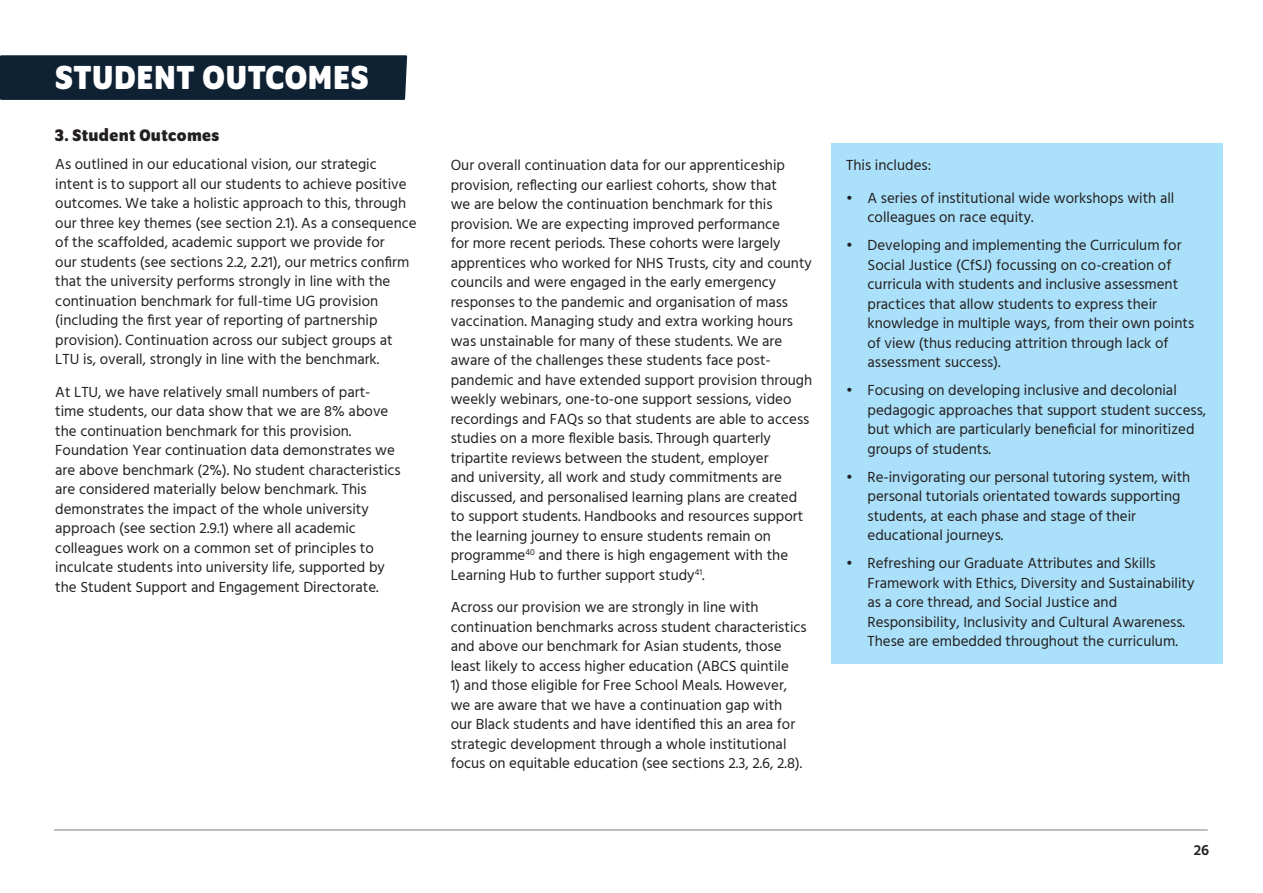
<style>
.page{position:relative;width:1263px;height:893px;background:#fff}
.page>*{position:absolute;margin:0;border:0;box-sizing:border-box;transform-origin:0 0}
.t1{font:700 36px "Program OT";letter-spacing:.02em;color:#fff}
.Header_2{font:700 18px "Program OT";letter-spacing:.02em;color:#231f20}
.Body{font:15px/19.5px "Hind Madurai";color:#231f20}
.t2{font:600 15px "Hind Madurai";color:#231f20}
</style>
<div class="page">
<div style="left:831px;top:144px;width:392px;height:520px;background:#aae0f9"></div>
<div style="left:0;top:55px;width:407px;height:45px;background:#0f2233"></div>
<hr style="left:54px;top:829px;width:1154px;height:2px;background:#a8a7a7">
<p class="t1" style="left:55px;top:57px;width:315px">STUDENT OUTCOMES</p>
<p class="Header_2" style="left:55px;top:125px;width:166px">3. Student Outcomes</p>
<p class="Body" style="left:55px;top:156px;width:363px">As outlined in our educational vision, our strategic intent is to support all our students to achieve positive outcomes. We take a holistic approach to this, through our three key themes (see section 2.1). As a consequence of the scaffolded, academic support we provide for<br>our students (see sections 2.2, 2.21), our metrics confirm that the university performs strongly in line with the continuation benchmark for full-time UG provision (including the first year of reporting of partnership provision). Continuation across our subject groups at LTU is, overall, strongly in line with the benchmark.</p>
<p class="Body" style="left:55px;top:383px;width:347px">At LTU, we have relatively small numbers of part&shy;time students, our data show that we are 8% above the continuation benchmark for this provision.<br>Foundation Year continuation data demonstrates we are above benchmark (2%). No student characteristics are considered materially below benchmark. This demonstrates the impact of the whole university approach (see section 2.9.1) where all academic colleagues work on a common set of principles to inculcate students into university life, supported by the Student Support and Engagement Directorate.</p>
<p class="Body" style="left:451px;top:156px;width:363px">Our overall continuation data for our apprenticeship provision, reflecting our earliest cohorts, show that<br>we are below the continuation benchmark for this provision. We are expecting improved performance<br>for more recent periods. These cohorts were largely apprentices who worked for NHS Trusts, city and county councils and were engaged in the early emergency responses to the pandemic and organisation of mass vaccination. Managing study and extra working hours was unstainable for many of these students. We are aware of the challenges these students face post&shy;pandemic and have extended support provision through weekly webinars, one-to-one support sessions, video recordings and FAQs so that students are able to access studies on a more flexible basis. Through quarterly tripartite reviews between the student, employer<br>and university, all work and study commitments are discussed, and personalised learning plans are created to support students. Handbooks and resources support the learning journey to ensure students remain on programme<sup>40</sup> and there is high engagement with the Learning Hub to further support study<sup>41</sup>.</p>
<p class="Body" style="left:451px;top:598px;width:357px">Across our provision we are strongly in line with continuation benchmarks across student characteristics and above our benchmark for Asian students, those least likely to access higher education (ABCS quintile</p>
<p class="Body" style="left:451px;top:676px;width:353px">1) and those eligible for Free School Meals. However, we are aware that we have a continuation gap with our Black students and have identified this an area for strategic development through a whole institutional focus on equitable education (see sections 2.3, 2.6, 2.8).</p>
<p class="Body" style="left:846px;top:156px;width:86px">This includes:</p>
<p class="Body" style="left:867px;top:189px;width:308px;text-indent:-21px">• A series of institutional wide workshops with all colleagues on race equity.</p>
<p class="Body" style="left:867px;top:236px;width:328px;text-indent:-21px">• Developing and implementing the Curriculum for Social Justice (CfSJ) focussing on co-creation of curricula with students and inclusive assessment practices that allow students to express their knowledge in multiple ways, from their own points of view (thus reducing attrition through lack of assessment success).</p>
<p class="Body" style="left:867px;top:381px;width:340px;text-indent:-21px">• Focusing on developing inclusive and decolonial pedagogic approaches that support student success, but which are particularly beneficial for minoritized groups of students.</p>
<p class="Body" style="left:867px;top:468px;width:324px;text-indent:-21px">• Re-invigorating our personal tutoring system, with personal tutorials orientated towards supporting students, at each phase and stage of their educational journeys.</p>
<p class="Body" style="left:867px;top:554px;width:328px;text-indent:-21px">• Refreshing our Graduate Attributes and Skills Framework with Ethics, Diversity and Sustainability as a core thread, and Social Justice and Responsibility, Inclusivity and Cultural Awareness.<br>These are embedded throughout the curriculum.</p>
<p class="t2" style="left:1194px;top:841px;width:17px">26</p>
</div>
